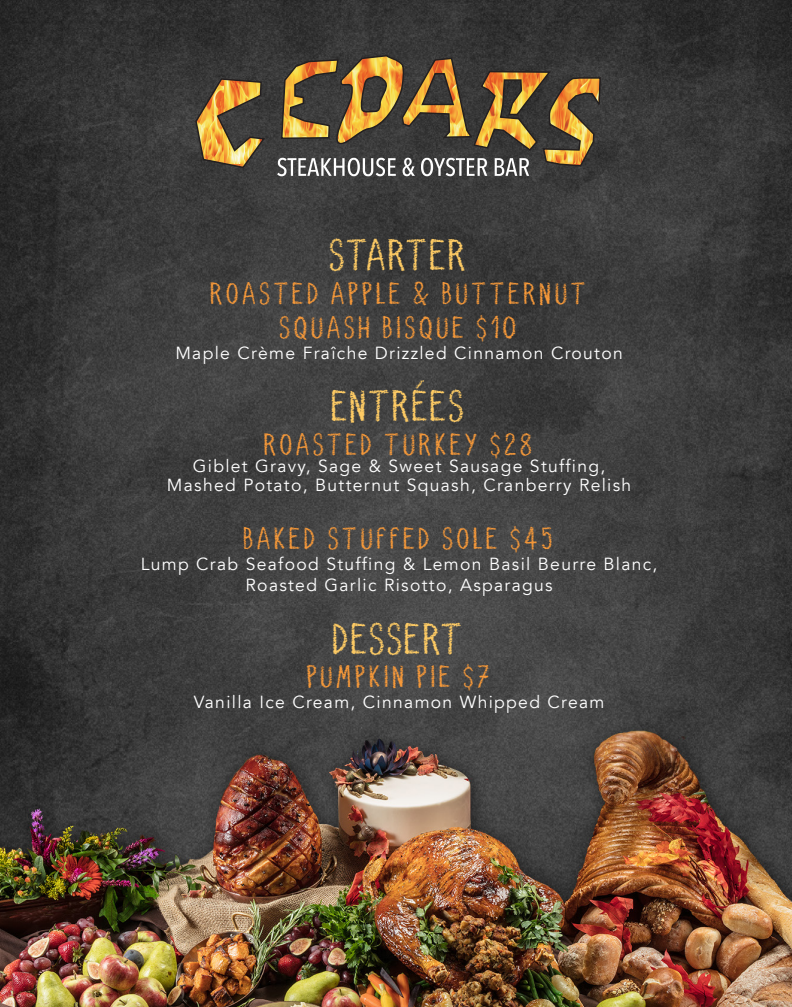
<style>
.page{position:relative;width:792px;height:1007px;background:#fff}
.page>*{position:absolute;margin:0;border:0;box-sizing:border-box;transform-origin:0 0}
.t1{font:40px "Very Simple Chalk";color:#fecb64}
.t2{font:28px/33.6px "Very Simple Chalk";letter-spacing:.075em;color:#f79939;text-align:center}
.t3{font:17.5px/18.5px "Avenir LT";letter-spacing:.075em;color:#fff;text-align:center}
</style>
<div class="page">
<img style="left:0;top:0;width:791px;height:1006px">
<svg style="left:195px;top:55px;width:405px;height:114px;background:#715c3a"></svg>
<svg style="left:277px;top:158px;width:118px;height:18px"></svg>
<svg style="left:402px;top:158px;width:12px;height:18px"></svg>
<svg style="left:421px;top:158px;width:66px;height:18px"></svg>
<svg style="left:494px;top:158px;width:35px;height:18px"></svg>
<p class="t1" style="left:329px;top:229px;width:140px">STARTER</p>
<p class="t2" style="left:210px;top:275px;width:378px">ROASTED APPLE &amp; BUTTERNUT<br>SQUASH BISQUE $10</p>
<p class="t3" style="left:175px;top:344px;width:449px">Maple Crème Fraîche Drizzled Cinnamon Crouton</p>
<p class="t1" style="left:331px;top:380px;width:136px">ENTRÉES</p>
<p class="t2" style="left:264px;top:426px;width:271px">ROASTED TURKEY $28</p>
<p class="t3" style="left:167px;top:457px;width:465px">Giblet Gravy, Sage &amp; Sweet Sausage Stuffing,<br>Mashed Potato, Butternut Squash, Cranberry Relish</p>
<p class="t2" style="left:244px;top:520px;width:312px">BAKED STUFFED SOLE $45</p>
<p class="t3" style="left:141px;top:554px;width:518px;line-height:21px">Lump Crab Seafood Stuffing &amp; Lemon Basil Beurre Blanc,<br>Roasted Garlic Risotto, Asparagus</p>
<p class="t1" style="left:333px;top:612px;width:133px">DESSERT</p>
<p class="t2" style="left:307px;top:658px;width:185px">PUMPKIN PIE $7</p>
<p class="t3" style="left:194px;top:693px;width:412px">Vanilla Ice Cream, Cinnamon Whipped Cream</p>
</div>
